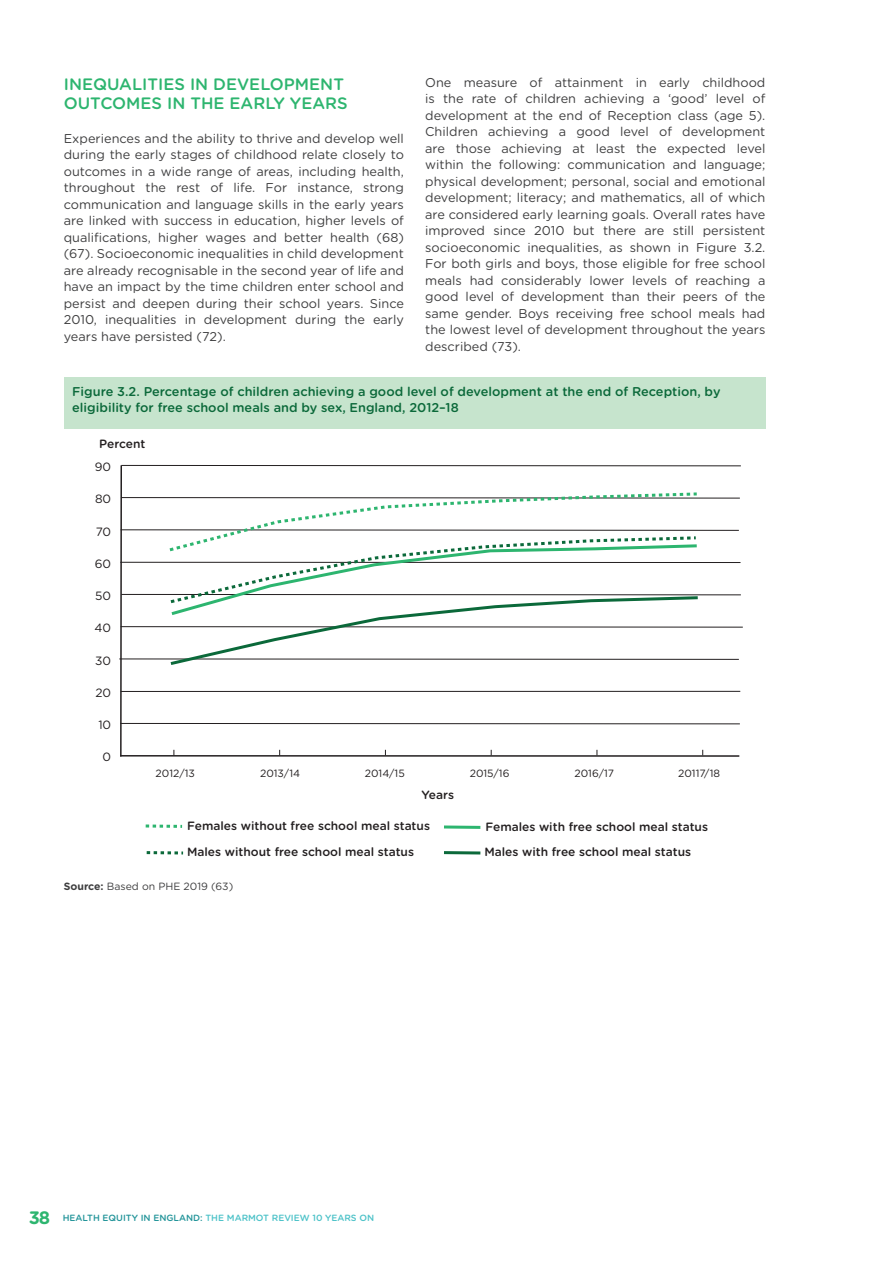
<style>
.page{position:relative;width:893px;height:1263px;background:#fff}
.page>*{position:absolute;margin:0;border:0;box-sizing:border-box;transform-origin:0 0}
.sub_heading__green{font:500 16.5px/19.5px "Gotham Rounded";color:#2db56f}
.text{font:12.75px/16.5px "Gotham Rounded";color:#3e3e3f;text-align:justify}
.text-2{font:500 12.75px/16.5px "Gotham Rounded";color:#0b693a}
.t1{font:500 12px "Gotham Rounded";color:#231f20}
.t2{font:12px "Gotham Rounded";color:#231f20}
.t3{font:10.5px "Gotham Rounded";color:#231f20}
.Source_text{font:10.5px "Gotham Rounded";color:#3e3e3f}
.t4{font:500 9px "Gotham Rounded";color:#4cc2c8}
.s1{font-weight:700}
.s2{font-weight:700;font-size:18px;color:#2db56f}
.s3{color:#229499}
</style>
<div class="page">
<div style="left:64px;top:377px;width:701px;height:51px;background:#c6e4cd"></div>
<hr style="left:120px;top:755px;width:619px;height:2px;background:#231f20">
<hr style="left:120px;top:465px;width:2px;height:291px;background:#231f20">
<hr style="left:121px;top:465px;width:620px;height:1px;background:#231f20">
<hr style="left:119px;top:659px;width:620px;height:1px;background:#231f20">
<hr style="left:120px;top:723px;width:620px;height:1px;background:#231f20">
<hr style="left:121px;top:691px;width:619px;height:1px;background:#231f20">
<hr style="left:444px;top:851px;width:36px;height:3px;background:#0b693a">
<svg style="left:444px;top:825px;width:36px;height:4px"></svg>
<svg style="left:147px;top:851px;width:36px;height:3px"></svg>
<svg style="left:146px;top:824px;width:36px;height:4px"></svg>
<svg style="left:120px;top:491px;width:623px;height:176px"></svg>
<p class="sub_heading__green" style="left:64px;top:73px;width:285px">INEQUALITIES IN DEVELOPMENT<br>OUTCOMES IN THE EARLY YEARS</p>
<p class="text" style="left:64px;top:129px;width:342px">Experiences and the ability to thrive and develop well during the early stages of childhood relate closely to outcomes in a wide range of areas, including health, throughout the rest of life. For instance, strong communication and language skills in the early years are linked with success in education, higher levels of qualifications, higher wages and better health (68) (67). Socioeconomic inequalities in child development are already recognisable in the second year of life and have an impact by the time children enter school and persist and deepen during their school years. Since 2010, inequalities in development during the early years have persisted (72).</p>
<p class="text" style="left:425px;top:73px;width:342px">One measure of attainment in early childhood is the rate of children achieving a ‘good’ level of development at the end of Reception class (age 5).<br>Children achieving a good level of development are those achieving at least the expected level within the following: communication and language; physical development; personal, social and emotional development; literacy; and mathematics, all of which are considered early learning goals. Overall rates have improved since 2010 but there are still persistent socioeconomic inequalities, as shown in Figure 3.2.<br>For both girls and boys, those eligible for free school meals had considerably lower levels of reaching a good level of development than their peers of the same gender. Boys receiving free school meals had the lowest level of development throughout the years described (73).</p>
<p class="text-2" style="left:72px;top:382px;width:650px">Figure 3.2. Percentage of children achieving a good level of development at the end of Reception, by eligibility for free school meals and by sex, England, 2012–18</p>
<p class="t1" style="left:99px;top:435px;width:48px">Percent</p>
<p class="t2" style="left:95px;top:459px;width:18px">90</p>
<p class="t2" style="left:95px;top:491px;width:18px">80</p>
<p class="t2" style="left:96px;top:523px;width:17px">70</p>
<p class="t2" style="left:95px;top:555px;width:18px">60</p>
<p class="t2" style="left:95px;top:588px;width:17px">50</p>
<p class="t2" style="left:95px;top:620px;width:18px">40</p>
<p class="t2" style="left:95px;top:652px;width:17px">30</p>
<p class="t2" style="left:95px;top:684px;width:17px">20</p>
<p class="t2" style="left:98px;top:717px;width:14px">10</p>
<p class="t2" style="left:103px;top:749px;width:10px">0</p>
<p class="t3" style="left:156px;top:766px;width:41px">2012/13</p>
<p class="t3" style="left:260px;top:766px;width:42px">2013/14</p>
<p class="t3" style="left:365px;top:766px;width:41px">2014/15</p>
<p class="t3" style="left:470px;top:766px;width:41px">2015/16</p>
<p class="t3" style="left:574px;top:766px;width:41px">2016/17</p>
<p class="t3" style="left:678px;top:766px;width:43px">20117/18</p>
<p class="t1" style="left:422px;top:786px;width:34px">Years</p>
<p class="t1" style="left:187px;top:817px;width:244px">Females without free school meal status</p>
<p class="t1" style="left:187px;top:843px;width:229px">Males without free school meal status</p>
<p class="t1" style="left:485px;top:818px;width:224px">Females with free school meal status</p>
<p class="t1" style="left:484px;top:843px;width:208px">Males with free school meal status</p>
<p class="Source_text" style="left:64px;top:879px;width:171px"><span class="s1">Source:</span> Based on PHE 2019 (63)</p>
<p class="t4" style="left:29px;top:1212px;width:347px"><span class="s2">38</span> <span class="s3">HEALTH EQUITY IN ENGLAND:</span> THE MARMOT REVIEW 10 YEARS ON</p>
</div>
